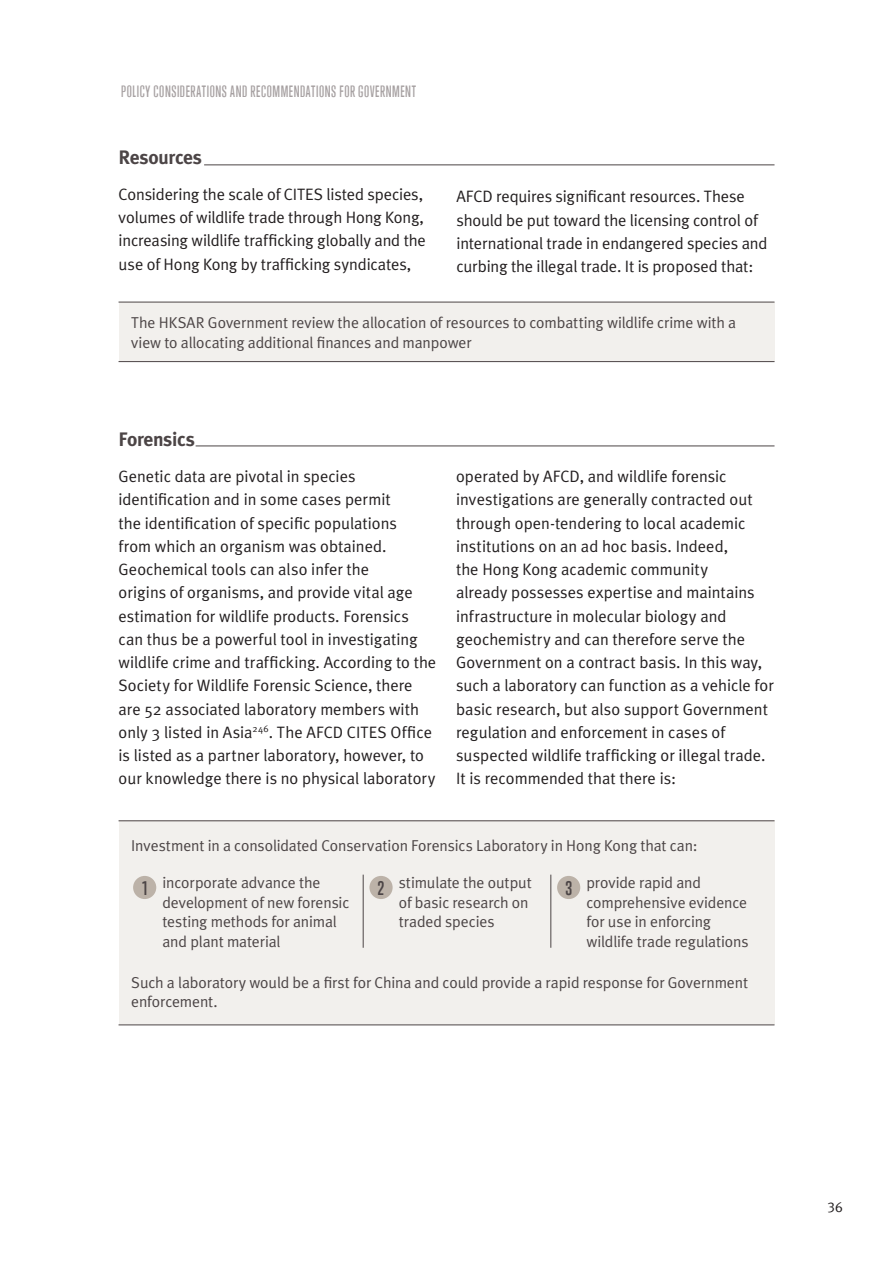
<style>
.page{position:relative;width:893px;height:1263px;background:#fff}
.page>*{position:absolute;margin:0;border:0;box-sizing:border-box;transform-origin:0 0}
.t1{font:700 19.5px "Meta Plus";letter-spacing:-.02em;color:#4c4546}
.t2{font:700 18px "Trump Gothic West";color:#4c4546}
.t3{font:16.5px/23.2px "Meta Plus Normal";color:#231f20}
.t4{font:15.75px/19.5px "Meta Plus Normal";letter-spacing:-.01em;color:#4c4546}
.t5{font:500 15px "Trump Gothic West";letter-spacing:.04em;color:#a6a0a1}
.t6{font:14.25px "Meta Plus Normal Caps";color:#231f20}
</style>
<div class="page">
<div style="left:119px;top:821px;width:655px;height:204px;background:#f2f0ed"></div>
<hr style="left:119px;top:821px;width:655px;height:1px;background:#4c4546">
<hr style="left:119px;top:1025px;width:655px;height:1px;background:#4c4546">
<div style="left:119px;top:302px;width:655px;height:60px;background:#f2f0ed"></div>
<hr style="left:119px;top:302px;width:655px;height:1px;background:#4c4546">
<hr style="left:119px;top:361px;width:655px;height:1px;background:#4c4546">
<hr style="left:204px;top:165px;width:570px;height:1px;background:#4c4546">
<hr style="left:196px;top:446px;width:578px;height:1px;background:#4c4546">
<div style="left:133px;top:876px;width:23px;height:23px;background:#bcb2a8;border-radius:50%"></div>
<div style="left:369px;top:876px;width:24px;height:23px;background:#bcb2a8;border-radius:50%"></div>
<div style="left:557px;top:876px;width:23px;height:23px;background:#bcb2a8;border-radius:50%"></div>
<hr style="left:363px;top:875px;width:1px;height:73px;background:#4c4546">
<hr style="left:550px;top:875px;width:1px;height:73px;background:#4c4546">
<p class="t5" style="left:121px;top:82px;width:296px">POLICY CONSIDERATIONS AND RECOMMENDATIONS FOR GOVERNMENT</p>
<p class="t1" style="left:119px;top:148px;width:85px">Resources</p>
<p class="t3" style="left:119px;top:184px;width:309px">Considering the scale of CITES listed species, volumes of wildlife trade through Hong Kong, increasing wildlife trafficking globally and the use of Hong Kong by trafficking syndicates,</p>
<p class="t3" style="left:456px;top:187px;width:312px">AFCD requires significant resources. These should be put toward the licensing control of international trade in endangered species and curbing the illegal trade. It is proposed that:</p>
<p class="t4" style="left:131px;top:315px;width:606px">The HKSAR Government review the allocation of resources to combatting wildlife crime with a view to allocating additional finances and manpower</p>
<p class="t1" style="left:119px;top:430px;width:78px">Forensics</p>
<p class="t3" style="left:119px;top:466px;width:319px">Genetic data are pivotal in species identification and in some cases permit<br>the identification of specific populations<br>from which an organism was obtained.<br>Geochemical tools can also infer the<br>origins of organisms, and provide vital age estimation for wildlife products. Forensics can thus be a powerful tool in investigating wildlife crime and trafficking. According to the Society for Wildlife Forensic Science, there are 52 associated laboratory members with only 3 listed in Asia<sup>246</sup>. The AFCD CITES Office is listed as a partner laboratory, however, to our knowledge there is no physical laboratory</p>
<p class="t3" style="left:456px;top:467px;width:319px">operated by AFCD, and wildlife forensic investigations are generally contracted out through open-tendering to local academic institutions on an ad hoc basis. Indeed,<br>the Hong Kong academic community<br>already possesses expertise and maintains infrastructure in molecular biology and geochemistry and can therefore serve the Government on a contract basis. In this way, such a laboratory can function as a vehicle for basic research, but also support Government regulation and enforcement in cases of suspected wildlife trafficking or illegal trade.<br>It is recommended that there is:</p>
<p class="t4" style="left:131px;top:838px;width:568px">Investment in a consolidated Conservation Forensics Laboratory in Hong Kong that can:</p>
<p class="t2" style="left:142px;top:878px;width:6px">1</p>
<p class="t4" style="left:399px;top:875px;width:134px">stimulate the output of basic research on traded species</p>
<p class="t4" style="left:162px;top:875px;width:188px">incorporate advance the development of new forensic testing methods for animal and plant material</p>
<p class="t2" style="left:378px;top:878px;width:8px">2</p>
<p class="t4" style="left:586px;top:875px;width:164px">provide rapid and comprehensive evidence for use in enforcing wildlife trade regulations</p>
<p class="t2" style="left:565px;top:878px;width:8px">3</p>
<p class="t4" style="left:131px;top:974px;width:618px">Such a laboratory would be a first for China and could provide a rapid response for Government enforcement.</p>
<p class="t6" style="left:827px;top:1199px;width:17px">36</p>
</div>
